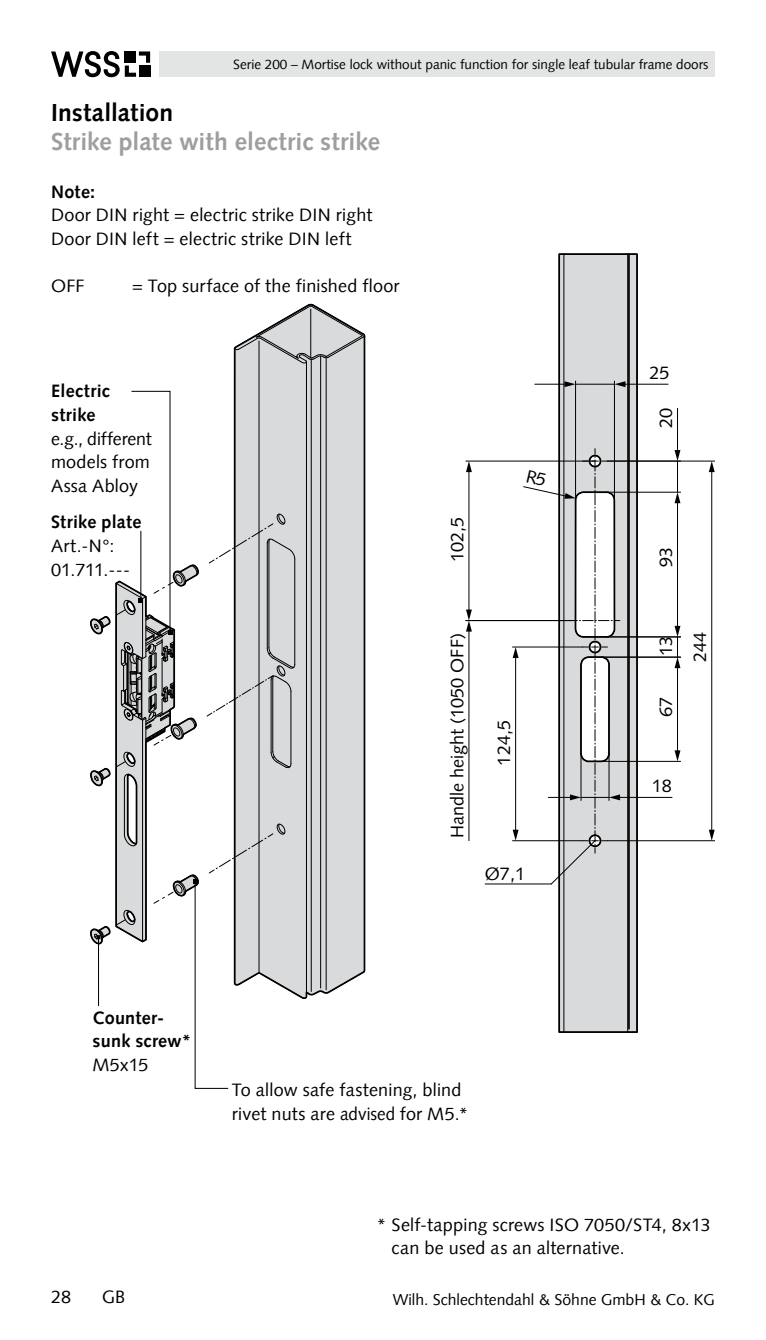
<style>
.page{position:relative;width:766px;height:1340px;background:#fff}
.page>*{position:absolute;margin:0;border:0;box-sizing:border-box;transform-origin:0 0}
.t1{font:700 24.75px "Syntax Com";color:#9c9e9f}
.t2{font:700 24.75px "Syntax Com";letter-spacing:.005em;color:#000}
.t3{font:18px/23.6px "Syntax Com";letter-spacing:.015em;color:#000}
.t4{font:18px "Syntax";color:#000}
.t5{font:700 18px/23.6px "Syntax Com";letter-spacing:.015em;color:#000}
.t6{font:15.75px "Syntax Com";color:#000}
.t7{font:13.5px "Syntax Com";color:#000}
.s1{font-family:"Syntax Com"}
</style>
<div class="page">
<svg style="left:51px;top:51px;width:99px;height:26px"></svg>
<div style="left:125px;top:51px;width:11px;height:12px;background:#000"></div>
<div style="left:159px;top:51px;width:555px;height:26px;background:#e3e4e4"></div>
<div style="left:559px;top:254px;width:78px;height:778px;background:#d9dadb"></div>
<svg style="left:233px;top:303px;width:133px;height:669px;background:#d0d1d2"></svg>
<hr style="left:563px;top:254px;width:1px;height:778px;background:#000">
<hr style="left:558px;top:254px;width:1px;height:778px;background:#000">
<hr style="left:565px;top:254px;width:60px;height:1px;background:#000">
<hr style="left:636px;top:254px;width:1px;height:778px;background:#000">
<hr style="left:627px;top:254px;width:1px;height:778px;background:#000">
<hr style="left:628px;top:254px;width:1px;height:775px;background:#000">
<hr style="left:306px;top:361px;width:1px;height:635px;background:#000">
<hr style="left:234px;top:348px;width:1px;height:635px;background:#000">
<hr style="left:364px;top:335px;width:1px;height:635px;background:#000">
<hr style="left:258px;top:341px;width:1px;height:632px;background:#000">
<hr style="left:326px;top:358px;width:1px;height:631px;background:#000">
<hr style="left:311px;top:359px;width:1px;height:632px;background:#000">
<hr style="left:320px;top:356px;width:1px;height:632px;background:#000">
<svg style="left:234px;top:304px;width:130px;height:59px"></svg>
<hr style="left:677px;top:461px;width:1px;height:31px;background:#000">
<hr style="left:606px;top:492px;width:74px;height:1px;background:#000">
<hr style="left:485px;top:883px;width:66px;height:1px;background:#000">
<hr style="left:465px;top:460px;width:130px;height:1px;background:#000">
<hr style="left:468px;top:470px;width:1px;height:141px;background:#000">
<svg style="left:466px;top:461px;width:5px;height:11px"></svg>
<hr style="left:465px;top:620px;width:106px;height:1px;background:#000">
<hr style="left:468px;top:629px;width:1px;height:211px;background:#000">
<svg style="left:466px;top:609px;width:5px;height:22px"></svg>
<hr style="left:614px;top:381px;width:1px;height:119px;background:#000">
<hr style="left:575px;top:381px;width:1px;height:119px;background:#000">
<hr style="left:575px;top:384px;width:39px;height:1px;background:#000">
<hr style="left:677px;top:501px;width:1px;height:127px;background:#000">
<svg style="left:674px;top:492px;width:6px;height:11px"></svg>
<hr style="left:606px;top:636px;width:74px;height:1px;background:#000">
<hr style="left:601px;top:656px;width:79px;height:1px;background:#000">
<hr style="left:601px;top:761px;width:79px;height:1px;background:#000">
<hr style="left:677px;top:666px;width:1px;height:86px;background:#000">
<svg style="left:674px;top:750px;width:6px;height:11px"></svg>
<hr style="left:607px;top:460px;width:107px;height:1px;background:#000">
<hr style="left:607px;top:840px;width:107px;height:1px;background:#000">
<hr style="left:711px;top:470px;width:1px;height:361px;background:#000">
<svg style="left:708px;top:461px;width:6px;height:11px"></svg>
<svg style="left:708px;top:829px;width:6px;height:11px"></svg>
<hr style="left:623px;top:384px;width:45px;height:1px;background:#000">
<svg style="left:615px;top:381px;width:10px;height:6px"></svg>
<hr style="left:534px;top:384px;width:32px;height:1px;background:#000">
<svg style="left:564px;top:381px;width:11px;height:6px"></svg>
<hr style="left:677px;top:408px;width:1px;height:44px;background:#000">
<svg style="left:674px;top:450px;width:6px;height:11px"></svg>
<svg style="left:674px;top:626px;width:6px;height:42px"></svg>
<hr style="left:618px;top:797px;width:53px;height:1px;background:#000">
<svg style="left:90px;top:390px;width:275px;height:699px"></svg>
<svg style="left:512px;top:448px;width:125px;height:584px"></svg>
<p class="t7" style="left:233px;top:56px;width:476px">Serie 200 – Mortise lock without panic function for single leaf tubular frame doors</p>
<h1 class="t2" style="left:51px;top:97px;width:123px">Installation</h1>
<h1 class="t1" style="left:51px;top:127px;width:330px">Strike plate with electric strike</h1>
<p class="t5" style="left:51px;top:180px;width:46px">Note:</p>
<p class="t3" style="left:51px;top:203px;width:323px">Door DIN right = electric strike DIN right<br>Door DIN left = electric strike DIN left</p>
<p class="t3" style="left:51px;top:274px;width:35px">OFF</p>
<p class="t3" style="left:132px;top:274px;width:269px">= Top surface of the finished floor</p>
<p class="t5" style="left:51px;top:379px;width:60px">Electric strike</p>
<p class="t3" style="left:51px;top:426px;width:102px;text-align:justify">e.g., different models from Assa Abloy</p>
<p class="t5" style="left:51px;top:510px;width:92px">Strike plate</p>
<p class="t3" style="left:51px;top:534px;width:80px">Art.-N°:<br>01.711.---</p>
<p class="t4" style="left:446px;top:562px;width:47px;rotate:-90deg">102,5</p>
<p class="t4" style="left:446px;top:838px;width:206px;rotate:-90deg">Handle height (1050 OFF)</p>
<p class="t4" style="left:493px;top:765px;width:47px;rotate:-90deg">124,5</p>
<p class="t4" style="left:484px;top:863px;width:42px"><span class="s1">Ø</span>7,1</p>
<p class="t5" style="left:92px;top:1005px;width:100px">Counter&shy;sunk screw*</p>
<p class="t3" style="left:92px;top:1052px;width:57px">M5x15</p>
<p class="t3" style="left:232px;top:1078px;width:238px">To allow safe fastening, blind rivet nuts are advised for M5.*</p>
<p class="t4" style="left:649px;top:362px;width:22px">25</p>
<p class="t4" style="left:655px;top:428px;width:22px;rotate:-90deg">20</p>
<p class="t4" style="left:655px;top:567px;width:22px;rotate:-90deg">93</p>
<p class="t4" style="left:655px;top:655px;width:22px;rotate:-90deg">13</p>
<p class="t4" style="left:655px;top:717px;width:22px;rotate:-90deg">67</p>
<p class="t4" style="left:689px;top:662px;width:32px;rotate:-90deg">244</p>
<p class="t4" style="left:651px;top:775px;width:22px">18</p>
<p class="t3" style="left:51px;top:1285px;width:22px">28</p>
<p class="t3" style="left:102px;top:1285px;width:25px">GB</p>
<p class="t3" style="left:391px;top:1212px;width:320px;text-indent:-15px">* Self-tapping screws ISO 7050/ST4, 8x13 can be used as an alternative.</p>
<p class="t6" style="left:393px;top:1290px;width:323px">Wilh. Schlechtendahl &amp; Söhne GmbH &amp; Co. KG</p>
</div>
